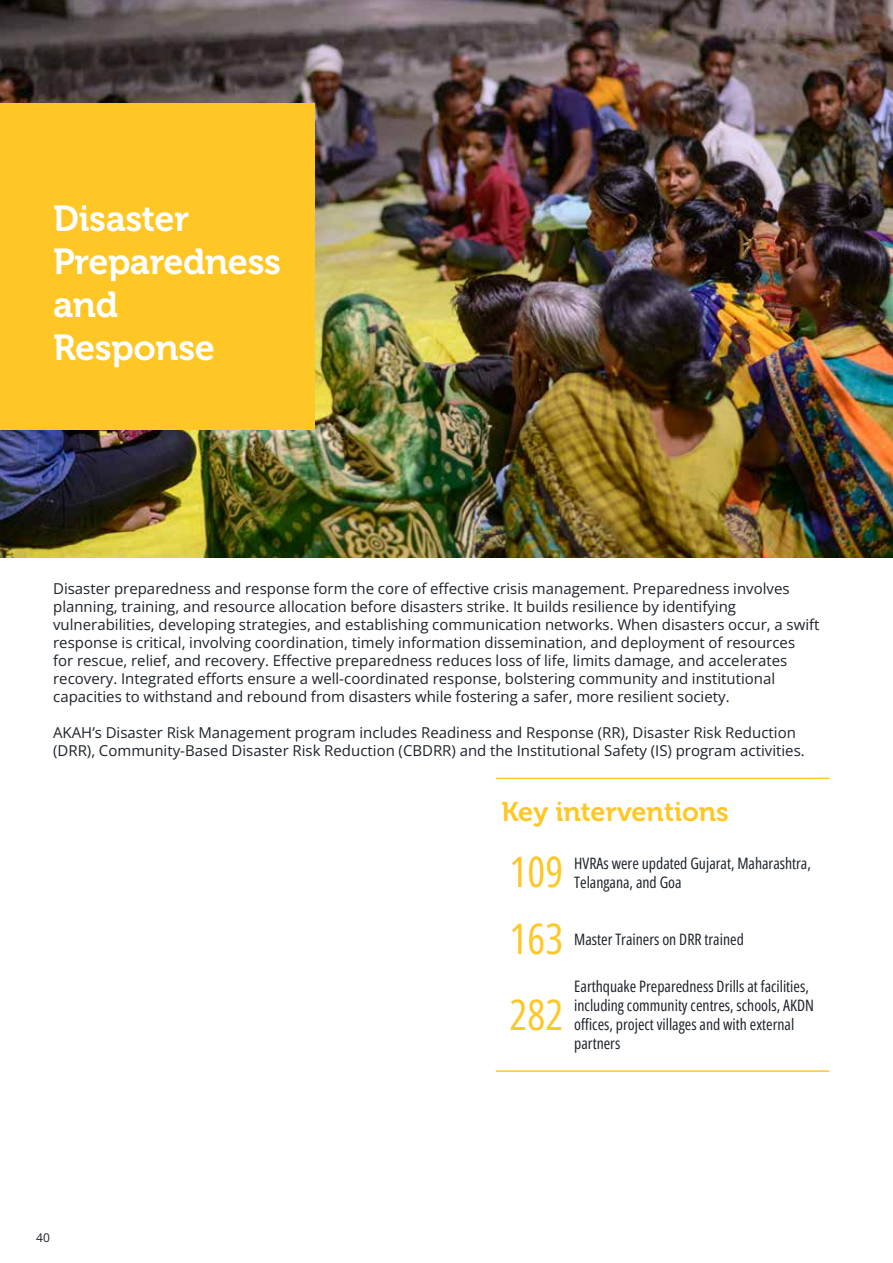
<style>
.page{position:relative;width:893px;height:1263px;background:#fff}
.page>*{position:absolute;margin:0;border:0;box-sizing:border-box;transform-origin:0 0}
.t1{font:42px "Open Sans";color:#fec726}
.t2{font:36px/43.2px "Museo 700";letter-spacing:-.01em;color:#fff}
.t3{font:27px "Museo 700";color:#fec726}
.t4{font:15.75px/18.9px "Open Sans";color:#1d232a}
.t5{font:15px/18px "Open Sans";color:#1d232a}
.t6{font:12px "Open Sans";color:#1d232a}
</style>
<div class="page">
<img style="left:1px;top:0;width:892px;height:557px">
<div style="left:0;top:103px;width:315px;height:327px;background:#fec726"></div>
<hr style="left:496px;top:778px;width:333px;height:1px;background:#fec726">
<hr style="left:496px;top:1070px;width:333px;height:2px;background:#fec726">
<h2 class="t2" style="left:53px;top:197px;width:229px">Disaster<br>Preparedness and<br>Response</h2>
<p class="t5" style="left:53px;top:579px;width:768px">Disaster preparedness and response form the core of effective crisis management. Preparedness involves planning, training, and resource allocation before disasters strike. It builds resilience by identifying vulnerabilities, developing strategies, and establishing communication networks. When disasters occur, a swift response is critical, involving coordination, timely information dissemination, and deployment of resources<br>for rescue, relief, and recovery. Effective preparedness reduces loss of life, limits damage, and accelerates recovery. Integrated efforts ensure a well-coordinated response, bolstering community and institutional capacities to withstand and rebound from disasters while fostering a safer, more resilient society.</p>
<p class="t5" style="left:53px;top:723px;width:753px">AKAH’s Disaster Risk Management program includes Readiness and Response (RR), Disaster Risk Reduction (DRR), Community-Based Disaster Risk Reduction (CBDRR) and the Institutional Safety (IS) program activities.</p>
<h3 class="t3" style="left:501px;top:796px;width:229px">Key interventions</h3>
<h1 class="t1" style="left:510px;top:843px;width:55px">109</h1>
<p class="t4" style="left:574px;top:854px;width:238px">HVRAs were updated Gujarat, Maharashtra,<br>Telangana, and Goa</p>
<h1 class="t1" style="left:510px;top:910px;width:55px">163</h1>
<p class="t4" style="left:574px;top:930px;width:171px">Master Trainers on DRR trained</p>
<p class="t6" style="left:36px;top:1229px;width:15px">40</p>
<h1 class="t1" style="left:510px;top:986px;width:55px">282</h1>
<p class="t4" style="left:574px;top:977px;width:241px">Earthquake Preparedness Drills at facilities, including community centres, schools, AKDN offices, project villages and with external partners</p>
</div>
